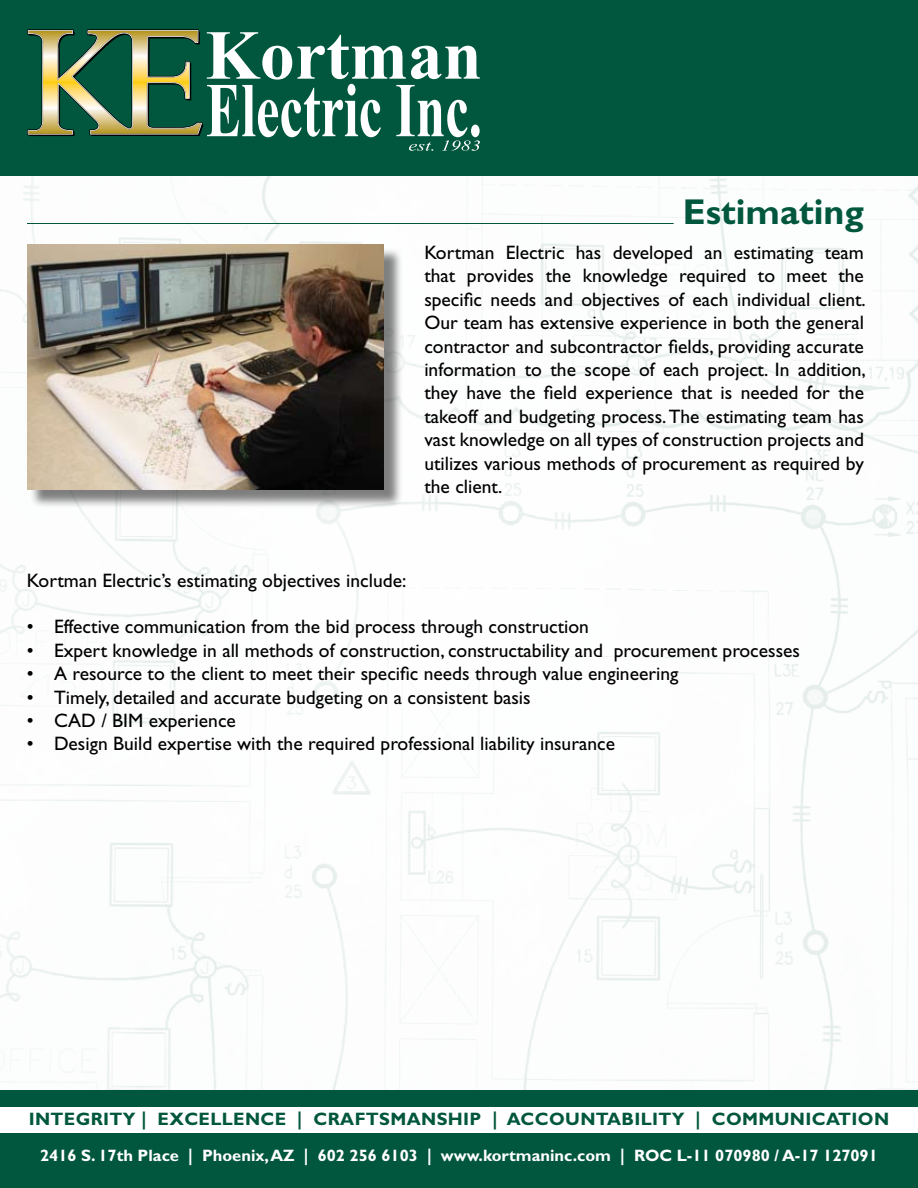
<style>
.page{position:relative;width:918px;height:1188px;background:#fff}
.page>*{position:absolute;margin:0;border:0;box-sizing:border-box;transform-origin:0 0}
.t1{font:700 36px "Gill Sans";color:#00573d}
.t2{font:19.5px/23.4px "Gill Sans";color:#000;text-align:justify}
.t3{font:700 18px "Gill Sans";letter-spacing:.02em;color:#00573d}
.t4{font:700 16.5px "Gill Sans";color:#fff}
</style>
<div class="page">
<img style="left:0;top:176px;width:918px;height:915px">
<div style="left:0;top:1091px;width:918px;height:97px;background:#00573d"></div>
<div style="left:0;top:1107px;width:918px;height:26px;background:#fff"></div>
<div style="left:0;top:0;width:918px;height:176px;background:#00573d"></div>
<svg style="left:27px;top:29px;width:453px;height:122px"></svg>
<div style="left:30px;top:247px;width:373px;height:261px;background:#000;opacity:.5"></div>
<img style="left:27px;top:244px;width:357px;height:245px">
<hr style="left:27px;top:223px;width:647px;height:1px;background:#00573d">
<h1 class="t1" style="left:683px;top:191px;width:183px">Estimating</h1>
<p class="t2" style="left:424px;top:241px;width:443px">Kortman Electric has developed an estimating team that provides the knowledge required to meet the specific needs and objectives of each individual client.<br>Our team has extensive experience in both the general contractor and subcontractor fields, providing accurate information to the scope of each project. In addition, they have the field experience that is needed for the takeoff and budgeting process. The estimating team has vast knowledge on all types of construction projects and utilizes various methods of procurement as required by the client.</p>
<p class="t2" style="left:27px;top:568px;width:381px">Kortman Electric’s estimating objectives include:</p>
<p class="t2" style="left:27px;top:615px;width:564px">• Effective communication from the bid process through construction</p>
<p class="t2" style="left:27px;top:639px;width:775px">• Expert knowledge in all methods of construction, constructability and procurement processes</p>
<p class="t2" style="left:27px;top:662px;width:653px">• A resource to the client to meet their specific needs through value engineering</p>
<p class="t2" style="left:27px;top:685px;width:505px">• Timely, detailed and accurate budgeting on a consistent basis</p>
<p class="t2" style="left:27px;top:709px;width:210px">• CAD / BIM experience</p>
<p class="t2" style="left:27px;top:732px;width:590px">• Design Build expertise with the required professional liability insurance</p>
<p class="t3" style="left:29px;top:1108px;width:862px">INTEGRITY | EXCELLENCE | CRAFTSMANSHIP | ACCOUNTABILITY | COMMUNICATION</p>
<p class="t4" style="left:40px;top:1146px;width:839px">2416 S. 17th Place | Phoenix, AZ | 602 256 6103 | www.kortmaninc.com | ROC L-11 070980 / A-17 127091</p>
</div>
